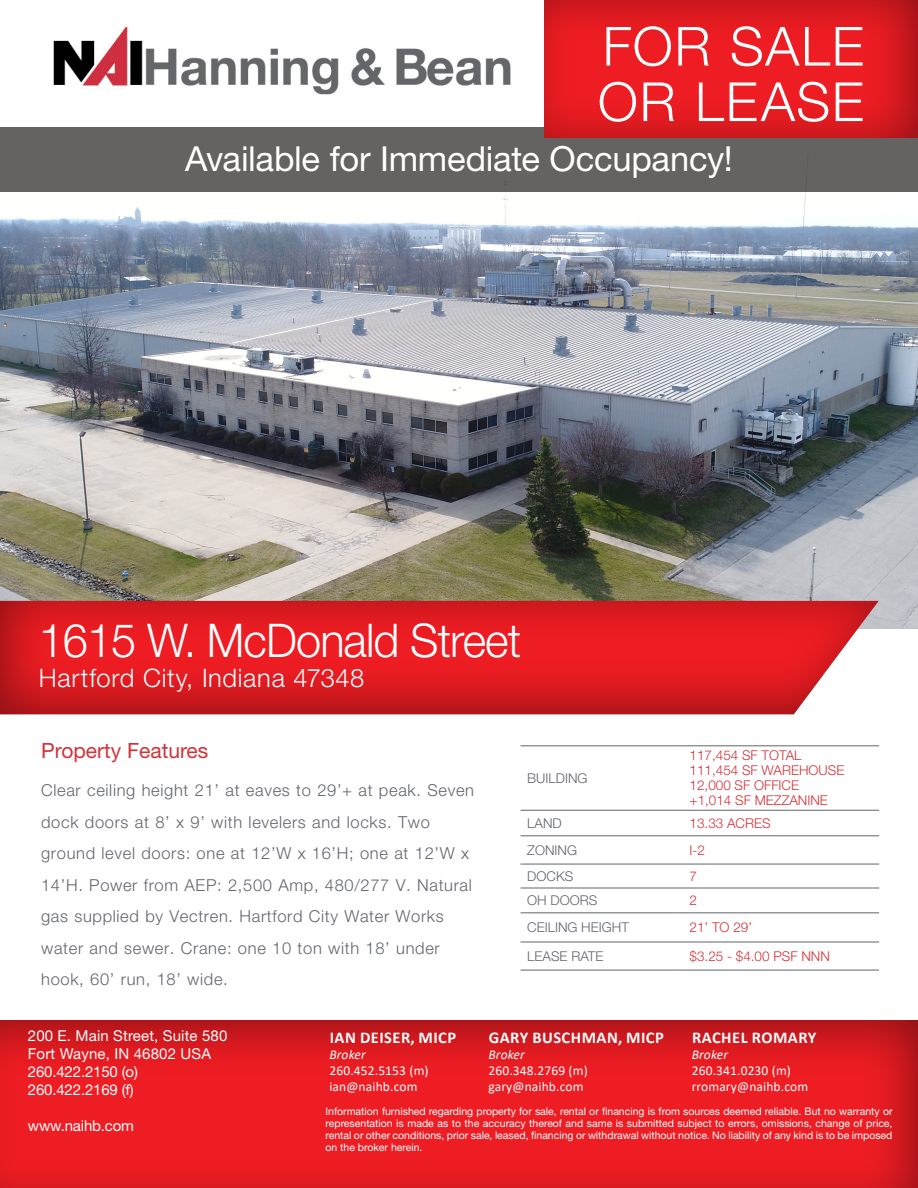
<style>
.page{position:relative;width:918px;height:1188px;background:#fff}
.page>*{position:absolute;margin:0;border:0;box-sizing:border-box;transform-origin:0 0}
.t1{font:300 54px/55.5px "Helvetica Neue LT Std";letter-spacing:.03em;color:#fff}
.t2{font:300 46.5px "Helvetica Neue LT Std";letter-spacing:-.02em;color:#fff}
.t3{font:34.5px "Helvetica Neue LT Std";letter-spacing:-.01em;color:#fff}
.t4{font:300 25.5px "Helvetica Neue LT Std";letter-spacing:.025em;color:#fff}
.t5{font:21px "Helvetica Neue LT Std";color:#d43238}
.Subhead{font:300 16.5px/31.5px "Helvetica Neue LT Std";letter-spacing:.04em;color:#62656a}
.t6{font:700 16.5px "Calibri";letter-spacing:.03em;color:#fff}
.t7{font:15px/18px "Helvetica Neue LT Std";letter-spacing:.01em;color:#fff}
.t8{font:15px "Helvetica Neue LT Std";letter-spacing:-.01em;color:#fff}
.t9{font:300 13.5px "Helvetica Neue LT Std";color:#d43238}
.t10{font:13.5px/16.2px "Calibri";letter-spacing:.01em;color:#fff}
.t11{font:300 13.5px "Helvetica Neue LT Std";color:#62656a}
.t12{font:italic 13.5px "Calibri";letter-spacing:.01em;color:#fff}
.t13{font:10.5px/12px "Helvetica Neue LT Std";color:#fff;text-align:justify}
</style>
<div class="page">
<img style="left:53px;top:26px;width:458px;height:69px">
<img style="left:0;top:192px;width:918px;height:437px">
<div style="left:0;top:127px;width:918px;height:65px;background:#656262"></div>
<div style="left:0;top:598px;width:881px;height:122px;background:#231f20;opacity:.5"></div>
<hr style="left:521px;top:745px;width:155px;height:1px;background:#62656a">
<hr style="left:676px;top:745px;width:203px;height:1px;background:#62656a">
<hr style="left:521px;top:810px;width:155px;height:1px;background:#62656a">
<hr style="left:676px;top:810px;width:203px;height:1px;background:#62656a">
<hr style="left:521px;top:835px;width:155px;height:1px;background:#62656a">
<hr style="left:676px;top:835px;width:203px;height:1px;background:#62656a">
<hr style="left:521px;top:864px;width:155px;height:1px;background:#62656a">
<hr style="left:676px;top:864px;width:203px;height:1px;background:#62656a">
<hr style="left:521px;top:888px;width:155px;height:1px;background:#62656a">
<hr style="left:676px;top:888px;width:203px;height:1px;background:#62656a">
<hr style="left:521px;top:912px;width:155px;height:1px;background:#62656a">
<hr style="left:676px;top:912px;width:203px;height:1px;background:#62656a">
<hr style="left:521px;top:942px;width:155px;height:1px;background:#62656a">
<hr style="left:676px;top:942px;width:203px;height:1px;background:#62656a">
<hr style="left:521px;top:970px;width:155px;height:1px;background:#62656a">
<hr style="left:676px;top:970px;width:203px;height:1px;background:#62656a">
<div style="left:0;top:1019px;width:918px;height:169px;background:#231f20;opacity:.51"></div>
<div style="left:542px;top:0;width:376px;height:140px;background:#231f20;opacity:.51"></div>
<h1 class="t1" style="left:598px;top:17px;width:267px">FOR SALE<br>OR LEASE</h1>
<p class="t3" style="left:185px;top:139px;width:549px">Available for Immediate Occupancy!</p>
<p class="t2" style="left:39px;top:612px;width:484px">1615 W. McDonald Street</p>
<p class="t4" style="left:39px;top:663px;width:327px">Hartford City, Indiana 47348</p>
<p class="t5" style="left:41px;top:738px;width:169px">Property Features</p>
<p class="Subhead" style="left:41px;top:774px;width:434px">Clear ceiling height 21’ at eaves to 29’+ at peak. Seven dock doors at 8’ x 9’ with levelers and locks. Two ground level doors: one at 12’W x 16’H; one at 12’W x 14’H. Power from AEP: 2,500 Amp, 480/277 V. Natural gas supplied by Vectren. Hartford City Water Works water and sewer. Crane: one 10 ton with 18’ under hook, 60’ run, 18’ wide.</p>
<p class="t11" style="left:527px;top:770px;width:62px">BUILDING</p>
<p class="t9" style="left:690px;top:747px;width:113px">117,454 SF TOTAL</p>
<p class="t9" style="left:690px;top:762px;width:156px">111,454 SF WAREHOUSE</p>
<p class="t9" style="left:690px;top:777px;width:111px">12,000 SF OFFICE</p>
<p class="t9" style="left:690px;top:792px;width:140px">+1,014 SF MEZZANINE</p>
<p class="t11" style="left:527px;top:815px;width:36px">LAND</p>
<p class="t9" style="left:690px;top:815px;width:83px">13.33 ACRES</p>
<p class="t11" style="left:527px;top:842px;width:51px">ZONING</p>
<p class="t9" style="left:690px;top:842px;width:17px">I-2</p>
<p class="t11" style="left:527px;top:868px;width:48px">DOCKS</p>
<p class="t9" style="left:690px;top:868px;width:9px">7</p>
<p class="t11" style="left:527px;top:892px;width:72px">OH DOORS</p>
<p class="t9" style="left:690px;top:892px;width:9px">2</p>
<p class="t11" style="left:527px;top:919px;width:103px">CEILING HEIGHT</p>
<p class="t9" style="left:690px;top:919px;width:64px">21’ TO 29’</p>
<p class="t11" style="left:527px;top:948px;width:78px">LEASE RATE</p>
<p class="t9" style="left:690px;top:948px;width:142px">$3.25 - $4.00 PSF NNN</p>
<h3 class="t7" style="left:28px;top:1026px;width:201px">200 E. Main Street, Suite 580<br>Fort Wayne, IN 46802 USA<br>260.422.2150 (o)<br>260.422.2169 (f)</h3>
<h3 class="t8" style="left:28px;top:1117px;width:108px">www.naihb.com</h3>
<h3 class="t6" style="left:330px;top:1026px;width:128px">IAN DEISER, MICP</h3>
<p class="t12" style="left:329px;top:1045px;width:38px">Broker</p>
<p class="t10" style="left:329px;top:1062px;width:101px">260.452.5153 (m) ian@naihb.com</p>
<h3 class="t6" style="left:489px;top:1026px;width:177px">GARY BUSCHMAN, MICP</h3>
<p class="t12" style="left:488px;top:1045px;width:38px">Broker</p>
<p class="t10" style="left:488px;top:1062px;width:101px">260.348.2769 (m) gary@naihb.com</p>
<h3 class="t6" style="left:692px;top:1026px;width:126px">RACHEL ROMARY</h3>
<p class="t12" style="left:692px;top:1045px;width:38px">Broker</p>
<p class="t10" style="left:692px;top:1062px;width:118px">260.341.0230 (m) rromary@naihb.com</p>
<p class="t13" style="left:326px;top:1105px;width:569px">Information furnished regarding property for sale, rental or financing is from sources deemed reliable. But no warranty or representation is made as to the accuracy thereof and same is submitted subject to errors, omissions, change of price, rental or other conditions, prior sale, leased, financing or withdrawal without notice. No liability of any kind is to be imposed on the broker herein.</p>
</div>
